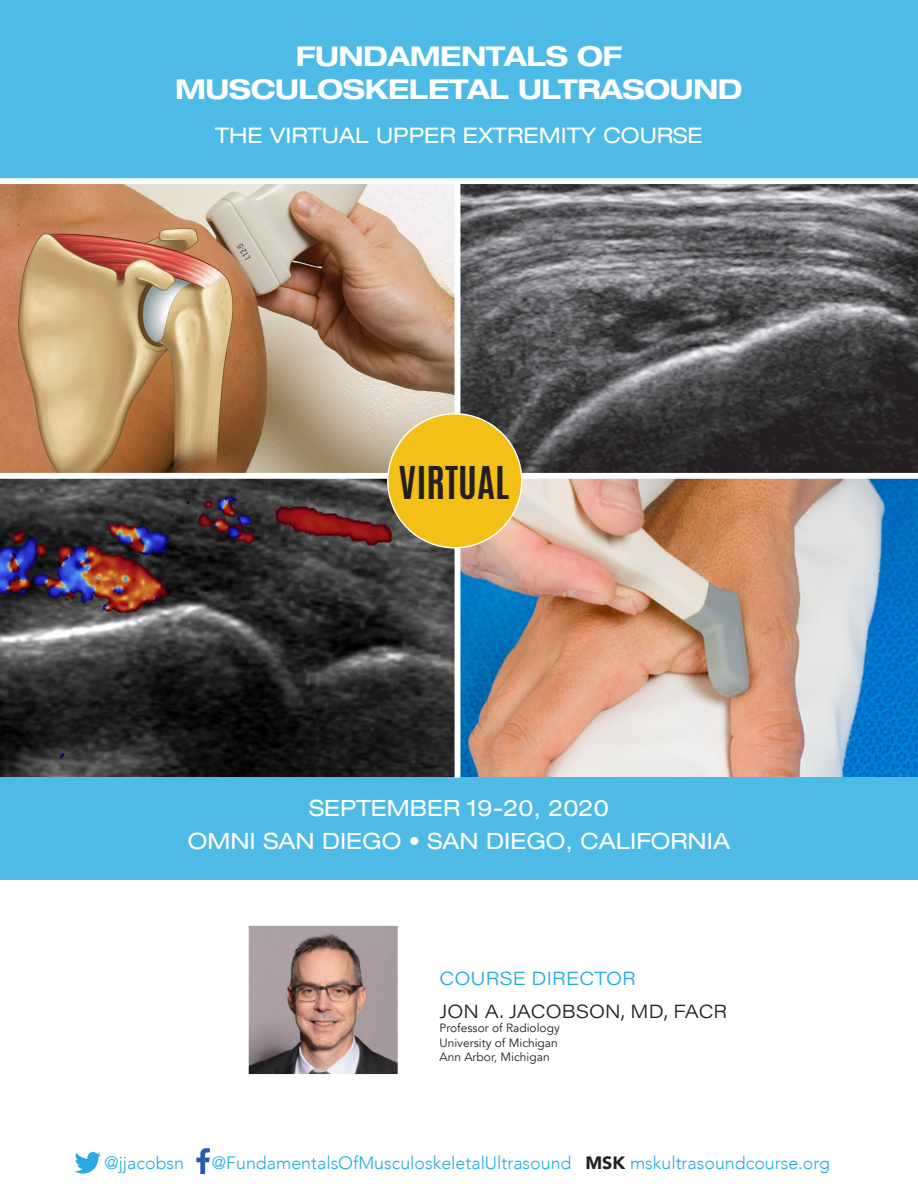
<style>
.page{position:relative;width:918px;height:1188px;background:#fff}
.page>*{position:absolute;margin:0;border:0;box-sizing:border-box;transform-origin:0 0}
.t1{font:700 37.8px "Antonio";color:#231f20}
.t2{font:700 expanded 27.45px/32.8px "Helvetica Neue LT Std";letter-spacing:-.02em;color:#fff;text-align:center}
.t3{font:expanded 22.5px "Helvetica Neue LT Std";color:#fff}
.t4{font:expanded 21.6px "Helvetica Neue LT Std";color:#fff}
.t5{font:18.6px "Acumin Variable Concept";color:#231f20}
.t6{font:18.6px "Acumin Variable Concept";letter-spacing:.005em;color:#24aae1}
.t7{font:300 17.85px "Avenir";color:#24aae1}
.t8{font:12px "Avenir";color:#231f20}
.s1{font-weight:900;color:#231f20}
</style>
<div class="page">
<div style="left:0;top:778px;width:918px;height:102px;background:#4ebae6"></div>
<img style="left:0;top:185px;width:918px;height:288px">
<img style="left:0;top:479px;width:455px;height:298px">
<div style="left:0;top:0;width:918px;height:182px;background:#4ebae6"></div>
<img style="left:460px;top:479px;width:458px;height:298px">
<img style="left:250px;top:927px;width:146px;height:146px">
<div style="left:245px;top:922px;width:156px;height:156px;border:4px solid #fff"></div>
<svg style="left:196px;top:1148px;width:14px;height:26px"></svg>
<svg style="left:76px;top:1152px;width:25px;height:21px"></svg>
<div style="left:0;top:178px;width:918px;height:6px;background:#fff"></div>
<div style="left:455px;top:182px;width:5px;height:596px;background:#fff"></div>
<div style="left:388px;top:414px;width:134px;height:134px;background:#f3c017;border-radius:50%"></div>
<p class="t2" style="left:175px;top:39px;width:569px">FUNDAMENTALS OF<br>MUSCULOSKELETAL ULTRASOUND</p>
<p class="t4" style="left:215px;top:122px;width:489px">THE VIRTUAL UPPER EXTREMITY COURSE</p>
<p class="t1" style="left:399px;top:455px;width:112px">VIRTUAL</p>
<p class="t3" style="left:309px;top:795px;width:301px">SEPTEMBER 19-20, 2020</p>
<p class="t3" style="left:188px;top:828px;width:544px">OMNI SAN DIEGO • SAN DIEGO, CALIFORNIA</p>
<p class="t6" style="left:440px;top:966px;width:198px">COURSE DIRECTOR</p>
<p class="t5" style="left:440px;top:999px;width:289px">JON A. JACOBSON, MD, FACR</p>
<p class="t8" style="left:440px;top:1021px;width:122px">Professor of Radiology</p>
<p class="t8" style="left:440px;top:1035px;width:120px">University of Michigan</p>
<p class="t8" style="left:440px;top:1050px;width:112px">Ann Arbor, Michigan</p>
<p class="t7" style="left:104px;top:1152px;width:81px">@jjacobsn</p>
<p class="t7" style="left:212px;top:1152px;width:620px">@FundamentalsOfMusculoskeletalUltrasound <span class="s1">MSK</span> mskultrasoundcourse.org</p>
</div>
